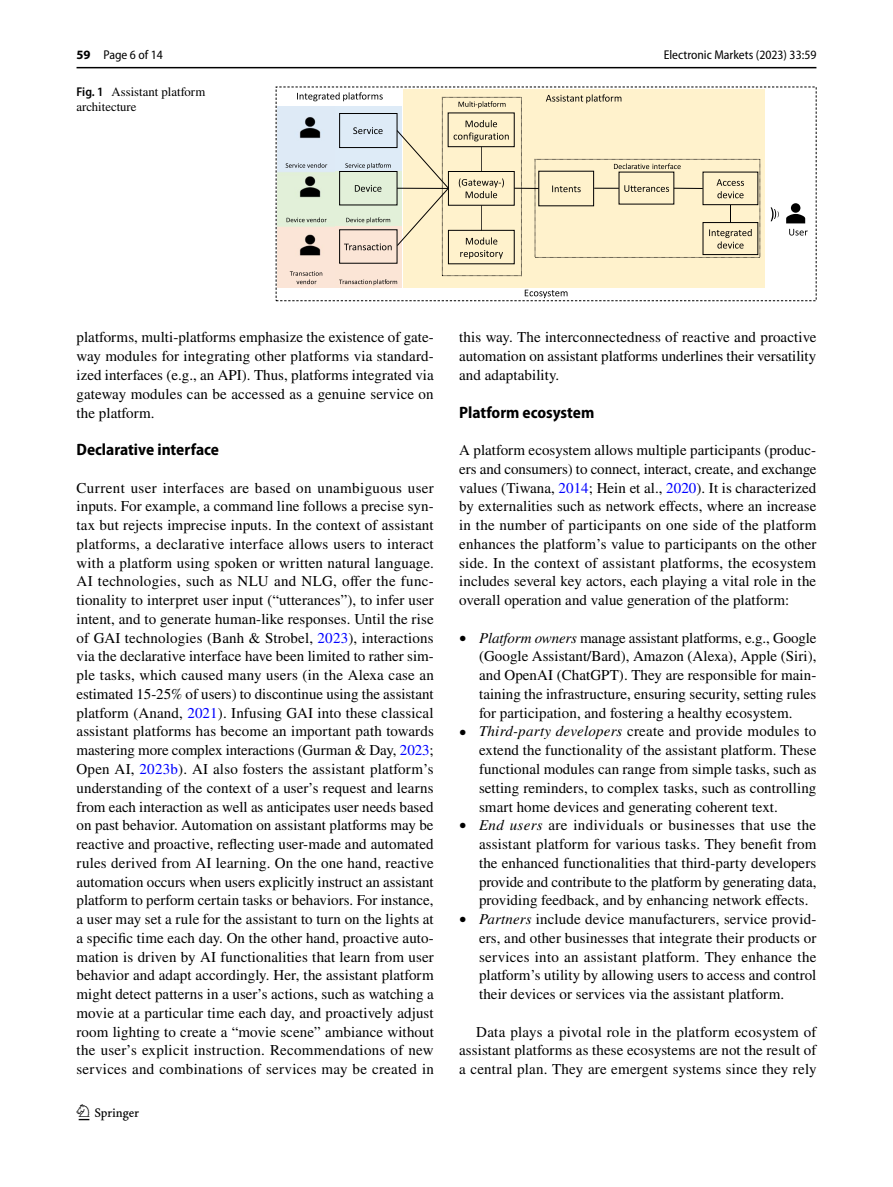
<style>
.page{position:relative;width:893px;height:1187px;background:#fff}
.page>*{position:absolute;margin:0;border:0;box-sizing:border-box;transform-origin:0 0}
.t1{font:22.5px "Springnew Regular 2";color:#000}
.t2{font:700 semi-condensed 16.5px "Myriad Pro";color:#000}
.t3{font:15px/18.8px "STIX";letter-spacing:.005em;color:#000;text-align:justify}
.t4{font:semi-condensed 12.75px "Myriad Pro";color:#000}
.t5{font:12.75px/15px "STIX";color:#000}
.s1{font-weight:700;font-stretch:normal}
.s2{font-family:"Myriad Pro";font-weight:600;font-stretch:semi-condensed}
.s3{color:#00f}
.s4{font-size:14.1px}
.s5{font-style:italic}
</style>
<div class="page">
<hr style="left:77px;top:67px;width:739px;height:1px;background:#000">
<img style="left:278px;top:106px;width:57px;height:182px">
<div style="left:403px;top:90px;width:361px;height:198px;background:#fff2cc"></div>
<svg style="left:546px;top:94px;width:75px;height:9px"></svg>
<div style="left:335px;top:226px;width:67px;height:62px;background:#fbe5d6"></div>
<svg style="left:290px;top:271px;width:32px;height:13px"></svg>
<svg style="left:339px;top:279px;width:58px;height:6px"></svg>
<svg style="left:552px;top:185px;width:29px;height:7px"></svg>
<div style="left:791px;top:203px;width:9px;height:10px;background:#000;border-radius:50%"></div>
<svg style="left:786px;top:214px;width:19px;height:9px"></svg>
<svg style="left:771px;top:207px;width:8px;height:14px"></svg>
<svg style="left:789px;top:229px;width:19px;height:6px"></svg>
<svg style="left:594px;top:179px;width:164px;height:76px"></svg>
<svg style="left:614px;top:163px;width:67px;height:6px"></svg>
<svg style="left:525px;top:290px;width:42px;height:8px"></svg>
<svg style="left:286px;top:92px;width:253px;height:172px"></svg>
<p class="t4" style="left:77px;top:48px;width:88px"><span class="s1">59</span> Page 6 of 14</p>
<p class="t5" style="left:77px;top:85px;width:130px"><span class="s2">Fig. 1</span> Assistant platform architecture</p>
<p class="t4" style="left:664px;top:48px;width:154px">Electronic Markets (2023) 33:59</p>
<p class="t3" style="left:77px;top:329px;width:359px">platforms, multi-platforms emphasize the existence of gate&shy;way modules for integrating other platforms via standard&shy;ized interfaces (e.g., an API). Thus, platforms integrated via gateway modules can be accessed as a genuine service on the platform.</p>
<p class="t2" style="left:77px;top:440px;width:144px">Declarative interface</p>
<p class="t3" style="left:77px;top:479px;width:359px">Current user interfaces are based on unambiguous user inputs. For example, a command line follows a precise syn&shy;tax but rejects imprecise inputs. In the context of assistant platforms, a declarative interface allows users to interact with a platform using spoken or written natural language.<br>AI technologies, such as NLU and NLG, offer the func&shy;tionality to interpret user input (“utterances”), to infer user intent, and to generate human-like responses. Until the rise of GAI technologies (Banh &amp; Strobel, <span class="s3">2023</span>), interactions via the declarative interface have been limited to rather sim&shy;ple tasks, which caused many users (in the Alexa case an estimated 15-25% of users) to discontinue using the assistant platform (Anand, <span class="s3">2021</span>). Infusing GAI into these classical assistant platforms has become an important path towards mastering more complex interactions (Gurman &amp; Day, <span class="s3">2023</span>; Open AI, <span class="s3">2023b</span>). AI also fosters the assistant platform’s understanding of the context of a user’s request and learns from each interaction as well as anticipates user needs based on past behavior. Automation on assistant platforms may be reactive and proactive, reflecting user-made and automated rules derived from AI learning. On the one hand, reactive automation occurs when users explicitly instruct an assistant platform to perform certain tasks or behaviors. For instance, a user may set a rule for the assistant to turn on the lights at a specific time each day. On the other hand, proactive auto&shy;mation is driven by AI functionalities that learn from user behavior and adapt accordingly. Her, the assistant platform might detect patterns in a user’s actions, such as watching a movie at a particular time each day, and proactively adjust room lighting to create a “movie scene” ambiance without the user’s explicit instruction. Recommendations of new services and combinations of services may be created in</p>
<h1 class="t1" style="left:79px;top:1104px;width:62px">1 3</h1>
<p class="t3" style="left:459px;top:329px;width:359px">this way. The interconnectedness of reactive and proactive automation on assistant platforms underlines their versatility and adaptability.</p>
<p class="t2" style="left:459px;top:403px;width:137px">Platform ecosystem</p>
<p class="t3" style="left:459px;top:441px;width:359px">A platform ecosystem allows multiple participants (produc&shy;ers and consumers) to connect, interact, create, and exchange values (Tiwana, <span class="s3">2014</span>; Hein et al., <span class="s3">2020</span>). It is characterized by externalities such as network effects, where an increase in the number of participants on one side of the platform enhances the platform’s value to participants on the other side. In the context of assistant platforms, the ecosystem includes several key actors, each playing a vital role in the overall operation and value generation of the platform:</p>
<p class="t3" style="left:479px;top:629px;width:339px;text-indent:-20px"><span class="s4">•</span> <span class="s5">Platform owners</span> manage assistant platforms, e.g., Google (Google Assistant/Bard), Amazon (Alexa), Apple (Siri), and OpenAI (ChatGPT). They are responsible for main&shy;taining the infrastructure, ensuring security, setting rules for participation, and fostering a healthy ecosystem.</p>
<p class="t3" style="left:479px;top:723px;width:339px;text-indent:-20px"><span class="s4">•</span> <span class="s5">Third-party developers</span> create and provide modules to extend the functionality of the assistant platform. These functional modules can range from simple tasks, such as setting reminders, to complex tasks, such as controlling smart home devices and generating coherent text.</p>
<p class="t3" style="left:479px;top:816px;width:339px;text-indent:-20px"><span class="s4">•</span> <span class="s5">End users</span> are individuals or businesses that use the assistant platform for various tasks. They benefit from the enhanced functionalities that third-party developers provide and contribute to the platform by generating data, providing feedback, and by enhancing network effects.</p>
<p class="t3" style="left:479px;top:910px;width:339px;text-indent:-20px"><span class="s4">•</span> <span class="s5">Partners</span> include device manufacturers, service provid&shy;ers, and other businesses that integrate their products or services into an assistant platform. They enhance the platform’s utility by allowing users to access and control their devices or services via the assistant platform.</p>
<p class="t3" style="left:459px;top:1023px;width:359px;text-indent:17px">Data plays a pivotal role in the platform ecosystem of assistant platforms as these ecosystems are not the result of a central plan. They are emergent systems since they rely</p>
</div>
